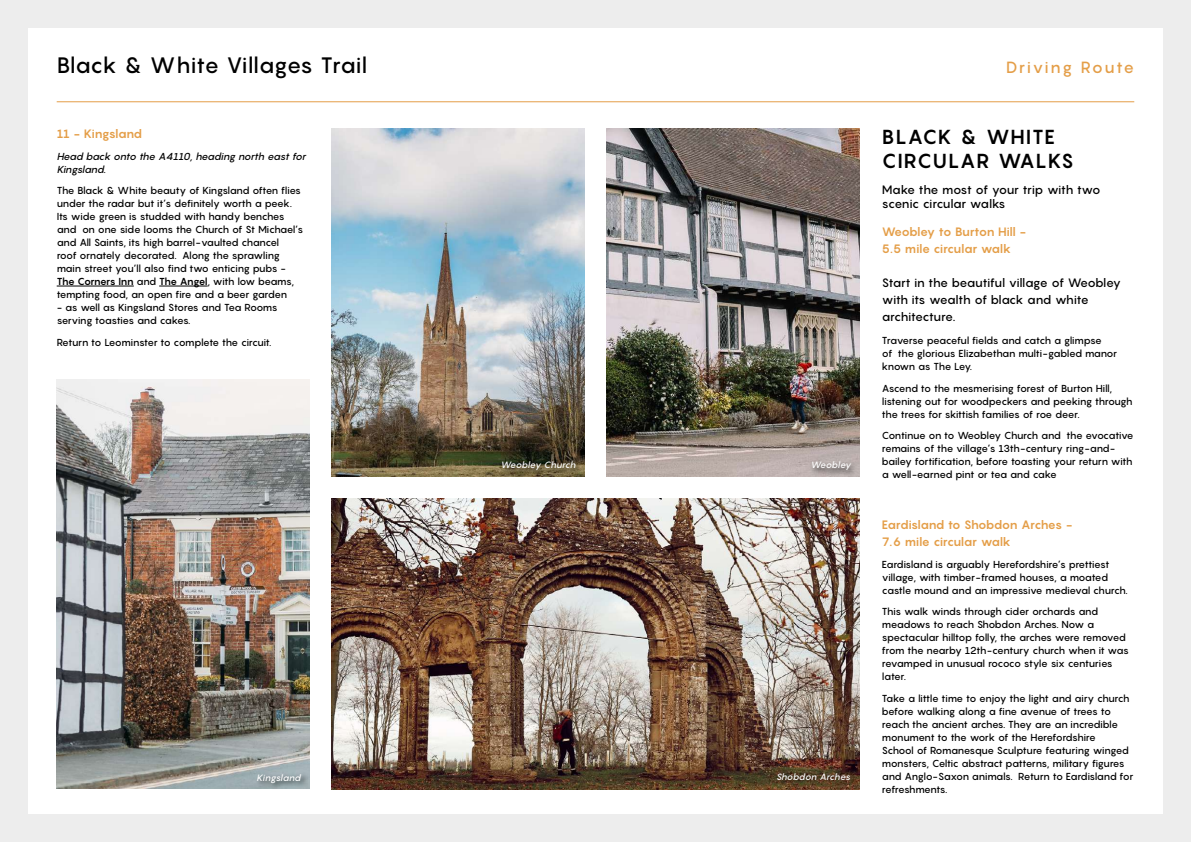
<style>
.page{position:relative;width:1191px;height:842px;background:#ededed}
.page>*{position:absolute;margin:0;border:0;box-sizing:border-box;transform-origin:0 0}
.t1{font:500 22px "Pangram";letter-spacing:-.005em;color:#000}
.t2{font:700 20px/24px "Pangram";letter-spacing:.035em;color:#000}
.t3{font:500 16px "Pangram";letter-spacing:.09em;color:#e49e48}
.t4{font:500 12px/17px "Pangram";letter-spacing:-.025em;color:#000}
.t5{font:700 12px/17px "Pangram";letter-spacing:-.035em;color:#e49e48}
.t6{font:500 10px/13px "Pangram";letter-spacing:-.05em;color:#000}
.t7{font:italic 500 10px/13px "Pangram";color:#000}
.t8{font:italic 500 9px "Pangram";color:#fff}
.s1{font-weight:700}
</style>
<div class="page">
<div style="left:28px;top:28px;width:1134px;height:786px;background:#fff"></div>
<hr style="left:57px;top:101px;width:1077px;height:1px;background:#e49e48">
<hr style="left:57px;top:286px;width:77px;height:1px;background:#000">
<hr style="left:159px;top:286px;width:49px;height:1px;background:#000">
<img style="left:607px;top:129px;width:252px;height:348px">
<img style="left:332px;top:129px;width:252px;height:348px">
<img style="left:332px;top:499px;width:527px;height:291px">
<img style="left:57px;top:380px;width:252px;height:409px">
<div style="left:774px;top:770px;width:83px;height:17px;background:#000;opacity:.75"></div>
<div style="left:254px;top:771px;width:54px;height:19px;background:#000;opacity:.75"></div>
<div style="left:809px;top:459px;width:49px;height:18px;background:#000;opacity:.75"></div>
<div style="left:499px;top:458px;width:83px;height:19px;background:#000;opacity:.75"></div>
<h1 class="t1" style="left:57px;top:51px;width:312px">Black &amp; White Villages Trail</h1>
<h3 class="t3" style="left:1006px;top:57px;width:129px">Driving Route</h3>
<p class="t5" style="left:57px;top:125px;width:87px">11 - Kingsland</p>
<p class="t7" style="left:57px;top:149px;width:253px">Head back onto the A4110,heading north eastfor<br>Kingsland.</p>
<p class="t6" style="left:57px;top:184px;width:248px">The Black &amp; White beauty of Kingsland often flies under the radar but it’s definitely worth a peek.<br>Its wide green is studded with handy benches and on one side looms the Church of St Michael’s and All Saints, its high barrel-vaulted chancel<br>roof ornately decorated. Along the sprawling main street you’ll also find two enticing pubs - <span class="s1">The Corners Inn</span> and <span class="s1">The Angel</span>, with low beams, tempting food, an open fire and a beer garden</p>
<p class="t6" style="left:57px;top:301px;width:222px">- as well as Kingsland Stores and Tea Rooms serving toasties and cakes.</p>
<p class="t6" style="left:57px;top:335px;width:216px">Return to Leominster to complete the circuit.</p>
<p class="t8" style="left:500px;top:459px;width:79px">Weobley Church</p>
<p class="t8" style="left:810px;top:459px;width:44px">Weobley</p>
<p class="t8" style="left:257px;top:772px;width:48px">Kingsland</p>
<p class="t8" style="left:776px;top:771px;width:78px">Shobdon Arches</p>
<h2 class="t2" style="left:882px;top:125px;width:193px">BLACK &amp; WHITE<br>CIRCULAR WALKS</h2>
<p class="t4" style="left:882px;top:182px;width:220px;line-height:14.4px">Make the most of your trip with two scenic circular walks</p>
<p class="t5" style="left:882px;top:224px;width:146px">Weobley to Burton Hill -<br>5.5 mile circular walk</p>
<p class="t4" style="left:882px;top:274px;width:241px">Start in the beautiful village of Weobley with its wealth of black and white architecture.</p>
<p class="t6" style="left:882px;top:334px;width:237px">Traverse peaceful fields and catch a glimpse<br>of the glorious Elizabethan multi-gabled manor known as The Ley.</p>
<p class="t6" style="left:882px;top:382px;width:252px">Ascend to the mesmerising forest of Burton Hill, listening out for woodpeckers and peeking through the trees for skittish families of roe deer.</p>
<p class="t6" style="left:882px;top:429px;width:253px">Continue on to Weobley Church and the evocative remains of the village’s 13th-century ring-and&shy;bailey fortification, before toasting your return with a well-earned pint or tea and cake</p>
<p class="t5" style="left:882px;top:516px;width:192px">Eardisland to Shobdon Arches -<br>7.6 mile circular walk</p>
<p class="t6" style="left:882px;top:558px;width:247px">Eardisland is arguably Herefordshire’s prettiest village, with timber-framed houses, a moated castle mound and an impressive medieval church.</p>
<p class="t6" style="left:882px;top:605px;width:248px">This walk winds through cider orchards and meadows to reach Shobdon Arches. Now a spectacular hilltop folly, the arches were removed from the nearby 12th-century church when it was revamped in unusual rococo style six centuries later.</p>
<p class="t6" style="left:882px;top:692px;width:253px">Take a little time to enjoy the light and airy church before walking along a fine avenue of trees to reach the ancient arches. They are an incredible monument to the work of the Herefordshire<br>School of Romanesque Sculpture featuring winged monsters, Celtic abstract patterns, military figures and Anglo-Saxon animals. Return to Eardisland for refreshments.</p>
</div>
